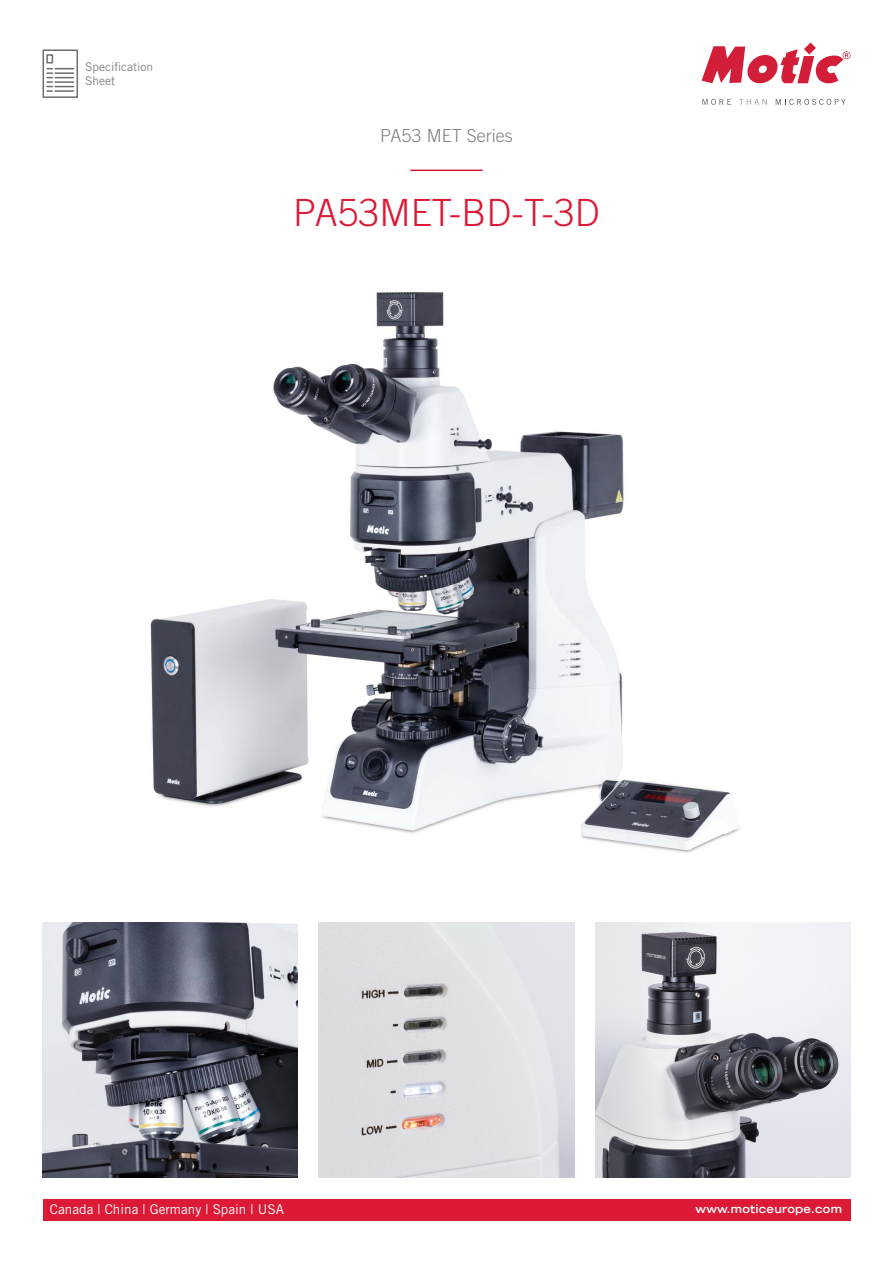
<style>
.page{position:relative;width:893px;height:1263px;background:#fff}
.page>*{position:absolute;margin:0;border:0;box-sizing:border-box;transform-origin:0 0}
.t1{font:300 37.5px "Trade Gothic";color:#dc1a36}
.t2{font:300 18px "Trade Gothic";color:#808285}
.t3{font:13.5px "Trade Gothic";color:#fff}
.t4{font:12px/14.4px "Trade Gothic";color:#808285}
.t5{font:700 expanded 11.25px "Trade Gothic LH";letter-spacing:.025em;color:#fff}
</style>
<div class="page">
<svg style="left:702px;top:43px;width:148px;height:41px"></svg>
<svg style="left:702px;top:99px;width:29px;height:6px"></svg>
<svg style="left:739px;top:99px;width:28px;height:6px"></svg>
<svg style="left:776px;top:99px;width:69px;height:6px"></svg>
<div style="left:43px;top:1199px;width:807px;height:21px;background:#dc1a36"></div>
<hr style="left:410px;top:170px;width:73px;height:1px;background:#dc1a36">
<svg style="left:42px;top:49px;width:36px;height:49px"></svg>
<img style="left:595px;top:922px;width:255px;height:256px">
<img style="left:150px;top:292px;width:590px;height:561px">
<img style="left:319px;top:922px;width:255px;height:255px">
<img style="left:43px;top:922px;width:255px;height:256px">
<p class="t4" style="left:85px;top:59px;width:70px">Specification<br>Sheet</p>
<p class="t2" style="left:380px;top:125px;width:134px">PA53 MET Series</p>
<p class="t1" style="left:293px;top:190px;width:308px">PA53MET-BD-T-3D</p>
<p class="t3" style="left:50px;top:1201px;width:235px">Canada | China | Germany | Spain | USA</p>
<p class="t5" style="left:695px;top:1201px;width:148px">www.moticeurope.com</p>
</div>
